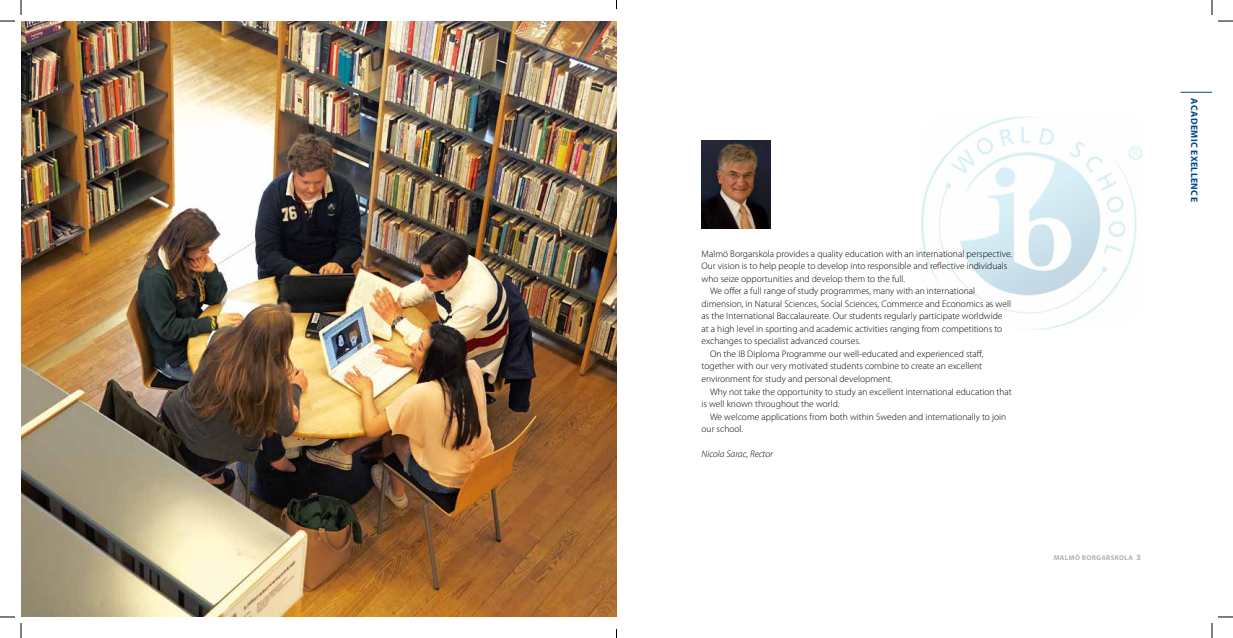
<style>
.page{position:relative;width:1233px;height:638px;background:#fff}
.page>*{position:absolute;margin:0;border:0;box-sizing:border-box;transform-origin:0 0}
.t1{font:300 9.5px "Myriad Pro";color:#000}
.t2{font:italic 300 9.5px "Myriad Pro";color:#000}
.t3{font:700 9.5px "Myriad Pro";letter-spacing:.045em;color:#00498a}
.t4{font:700 7px "Myriad Pro";letter-spacing:.045em;color:#b1b2b3}
.s1{font-size:8px}
</style>
<div class="page">
<hr style="left:1180px;top:92px;width:32px;height:1px;background:#00498a">
<img style="left:921px;top:116px;width:221px;height:213px">
<img style="left:701px;top:141px;width:69px;height:87px">
<img style="left:21px;top:21px;width:595px;height:595px">
<svg style="left:1218px;top:20px;width:15px;height:2px"></svg>
<svg style="left:1218px;top:616px;width:15px;height:1px"></svg>
<svg style="left:0;top:0;width:22px;height:22px"></svg>
<svg style="left:0;top:616px;width:22px;height:21px"></svg>
<svg style="left:1211px;top:0;width:1px;height:15px"></svg>
<svg style="left:1211px;top:623px;width:1px;height:14px"></svg>
<p class="t1" style="left:701px;top:248px;width:312px">Malmö Borgarskola provides a quality education with an international perspective.</p>
<p class="t1" style="left:701px;top:260px;width:307px">Our vision is to help people to develop into responsible and reflective individuals</p>
<p class="t1" style="left:701px;top:273px;width:205px">who seize opportunities and develop them to the full.</p>
<p class="t1" style="left:710px;top:285px;width:267px">We offer a full range of study programmes, many with an international</p>
<p class="t1" style="left:701px;top:298px;width:311px">dimension, in Natural Sciences, Social Sciences, Commerce and Economics as well</p>
<p class="t1" style="left:701px;top:310px;width:302px">as the International Baccalaureate. Our students regularly participate worldwide</p>
<p class="t1" style="left:701px;top:323px;width:302px">at a high level in sporting and academic activities ranging from competitions to</p>
<p class="t1" style="left:701px;top:335px;width:160px">exchanges to specialist advanced courses.</p>
<p class="t1" style="left:710px;top:348px;width:275px">On the IB Diploma Programme our well-educated and experienced staff,</p>
<p class="t1" style="left:701px;top:360px;width:282px">together with our very motivated students combine to create an excellent</p>
<p class="t1" style="left:701px;top:373px;width:192px">environment for study and personal development.</p>
<p class="t1" style="left:710px;top:385px;width:303px">Why not take the opportunity to study an excellent international education that</p>
<p class="t1" style="left:701px;top:398px;width:139px">is well known throughout the world.</p>
<p class="t1" style="left:710px;top:410px;width:298px">We welcome applications from both within Sweden and internationally to join</p>
<p class="t1" style="left:701px;top:423px;width:43px">our school.</p>
<p class="t2" style="left:701px;top:448px;width:73px">Nicola Sarac, Rector</p>
<p class="t4" style="left:1053px;top:553px;width:89px">MALMÖ BORGARSKOLA <span class="s1">3</span></p>
<p class="t3" style="left:1200px;top:98px;width:105px;rotate:90deg">ACADEMIC EXELLENCE</p>
</div>
